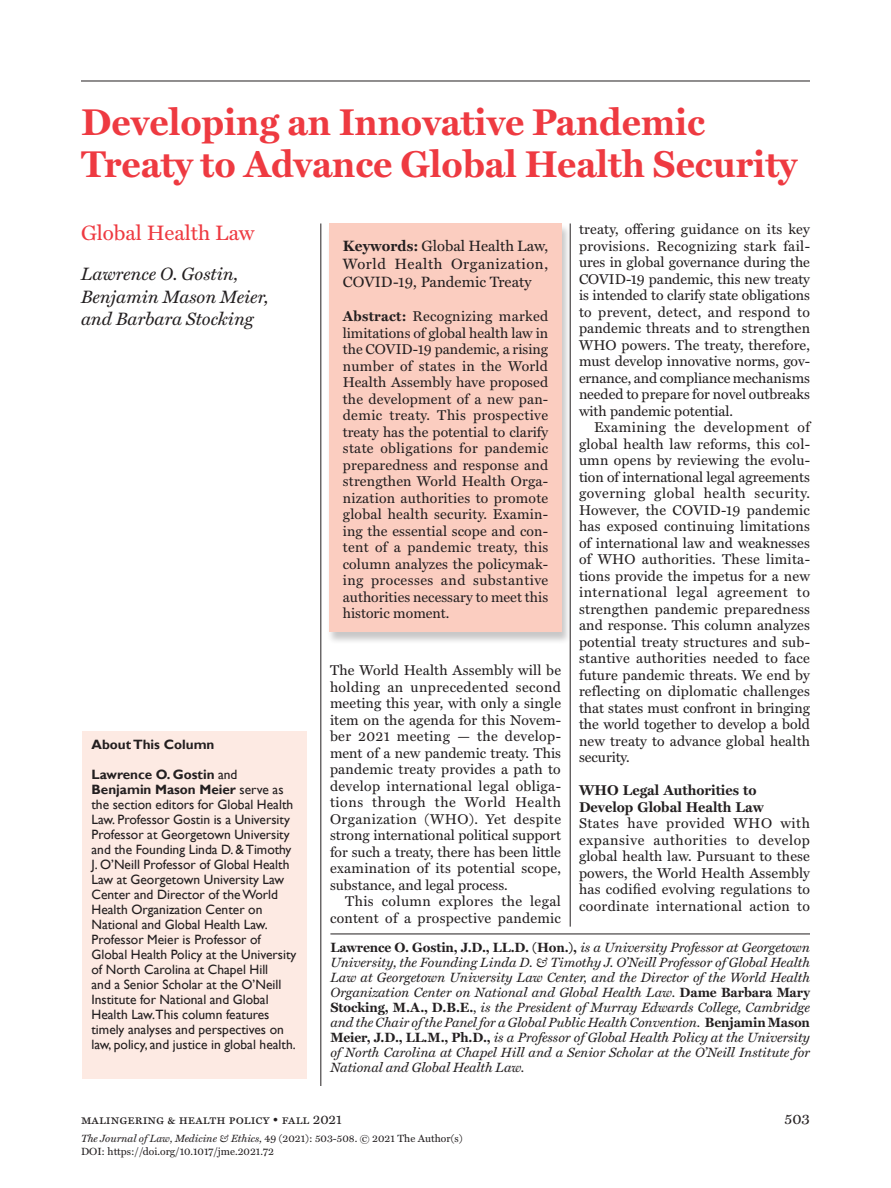
<style>
.page{position:relative;width:891px;height:1188px;background:#fff}
.page>*{position:absolute;margin:0;border:0;box-sizing:border-box;transform-origin:0 0}
.t1{font:700 37.5px/42px "Miller Text";color:#ee3a41}
.COLUMN_story_title{font:21px "Miller Text";color:#ee3a41}
.byline{font:italic 18px/22.5px "Miller Text";color:#231f20}
.body_text_no_indent{font:15px/18px "Miller Text";letter-spacing:.01em;color:#231f20;text-align:justify}
.body_text{font:15px "Miller Text";color:#231f20}
.COLUMN_body_no_inden{font:14.25px/16.5px "Miller Text";letter-spacing:.015em;color:#231f20;text-align:justify}
.COLUMN_body_text{font:14.25px/16.5px "Miller Text";letter-spacing:.01em;color:#231f20;text-align:justify}
.COLUMN_Subhead_A{font:700 14.25px/16.5px "Miller Text";color:#231f20}
.bio{font:italic 13.5px/15px "Miller Text";letter-spacing:-.005em;color:#231f20;text-align:justify}
.table_body{font:13.5px/15px "Gill Sans";color:#231f20}
.body_text-2{font:13.5px "Miller Text Roman SC";color:#231f20}
.t2{font:700 13.5px "Gill Sans";color:#231f20}
.COLUMN_story_title-2{font:10.5px "Miller Text";color:#231f20}
.s1{font-weight:700}
.s2{font-weight:700;font-style:normal}
.s3{font-style:normal}
.s4{font-style:italic}
</style>
<div class="page">
<hr style="left:321px;top:224px;width:1px;height:862px;background:#231f20">
<hr style="left:81px;top:81px;width:729px;height:1px;background:#231f20">
<hr style="left:570px;top:224px;width:1px;height:703px;background:#231f20">
<hr style="left:330px;top:934px;width:480px;height:1px;background:#231f20">
<div style="left:82px;top:731px;width:225px;height:347px;background:#fdeae3"></div>
<div style="left:327px;top:224px;width:245px;height:421px;background:#231f20;opacity:.25"></div>
<div style="left:329px;top:224px;width:233px;height:408px;background:#fbcdc0"></div>
<p class="t1" style="left:81px;top:101px;width:718px">Developing an Innovative Pandemic<br>Treaty to Advance Global Health Security</p>
<p class="COLUMN_story_title" style="left:81px;top:220px;width:175px">Global Health Law</p>
<p class="byline" style="left:81px;top:263px;width:189px">Lawrence O. Gostin,<br>Benjamin Mason Meier, and Barbara Stocking</p>
<p class="COLUMN_body_text" style="left:579px;top:221px;width:233px">treaty, offering guidance on its key provisions. Recognizing stark fail&shy;ures in global governance during the COVID-19 pandemic, this new treaty is intended to clarify state obligations to prevent, detect, and respond to pandemic threats and to strengthen WHO powers. The treaty, therefore, must develop innovative norms, gov&shy;ernance, and compliance mechanisms needed to prepare for novel outbreaks with pandemic potential.</p>
<p class="COLUMN_body_text" style="left:579px;top:419px;width:233px;text-indent:15px">Examining the development of global health law reforms, this col&shy;umn opens by reviewing the evolu&shy;tion of international legal agreements governing global health security.<br>However, the COVID-19 pandemic has exposed continuing limitations of international law and weaknesses of WHO authorities. These limita&shy;tions provide the impetus for a new international legal agreement to strengthen pandemic preparedness and response. This column analyzes potential treaty structures and sub&shy;stantive authorities needed to face future pandemic threats. We end by reflecting on diplomatic challenges that states must confront in bringing the world together to develop a bold new treaty to advance global health security.</p>
<p class="COLUMN_Subhead_A" style="left:579px;top:782px;width:186px">WHO Legal Authorities to<br>Develop Global Health Law</p>
<p class="COLUMN_body_no_inden" style="left:579px;top:815px;width:233px">States have provided WHO with expansive authorities to develop global health law. Pursuant to these powers, the World Health Assembly has codified evolving regulations to coordinate international action to</p>
<p class="body_text_no_indent" style="left:343px;top:236px;width:207px"><span class="s1">Keywords:</span> Global Health Law, World Health Organization, COVID-19, Pandemic Treaty</p>
<p class="COLUMN_body_no_inden" style="left:343px;top:308px;width:207px"><span class="s1">Abstract:</span> Recognizing marked limitations of global health law in the COVID-19 pandemic, a rising number of states in the World Health Assembly have proposed the development of a new pan&shy;demic treaty. This prospective treaty has the potential to clarify state obligations for pandemic preparedness and response and strengthen World Health Orga&shy;nization authorities to promote global health security. Examin&shy;ing the essential scope and con&shy;tent of a pandemic treaty, this column analyzes the policymak&shy;ing processes and substantive authorities necessary to meet this historic moment.</p>
<p class="COLUMN_body_no_inden" style="left:330px;top:662px;width:233px">The World Health Assembly will be holding an unprecedented second meeting this year, with only a single item on the agenda for this Novem&shy;ber 2021 meeting — the develop&shy;ment of a new pandemic treaty. This pandemic treaty provides a path to develop international legal obliga&shy;tions through the World Health Organization (WHO). Yet despite strong international political support for such a treaty, there has been little examination of its potential scope, substance, and legal process.</p>
<p class="COLUMN_body_text" style="left:330px;top:893px;width:233px;text-align:right">This column explores the legal content of a prospective pandemic</p>
<p class="t2" style="left:91px;top:736px;width:125px">About This Column</p>
<p class="table_body" style="left:91px;top:767px;width:206px"><span class="s1">Lawrence O. Gostin</span> and <span class="s1">Benjamin Mason Meier</span> serve as the section editors for Global Health Law. Professor Gostin is a University Professor at Georgetown University and the Founding Linda D. &amp; Timothy J. O’Neill Professor of Global Health Law at Georgetown University Law Center and Director of the World Health Organization Center on National and Global Health Law.<br>Professor Meier is Professor of Global Health Policy at the University of North Carolina at Chapel Hill<br>and a Senior Scholar at the O’Neill Institute for National and Global Health Law.This column features timely analyses and perspectives on law, policy, and justice in global health.</p>
<p class="bio" style="left:330px;top:940px;width:481px"><span class="s2">Lawrence O. Gostin, J.D., LL.D. (Hon.),</span> is a University Professor at Georgetown University, the Founding Linda D. &amp; Timothy J. O’Neill Professor of Global Health Law at Georgetown University Law Center, and the Director of the World Health Organization Center on National and Global Health Law. <span class="s2">Dame Barbara Mary Stocking, M.A., D.B.E.</span><span class="s3">,</span> is the President of Murray Edwards College, Cambridge and the Chair of the Panel for a Global Public Health Convention. <span class="s2">Benjamin Mason Meier, J.D., LL.M., Ph.D.,</span> is a Professor of Global Health Policy at the University of North Carolina at Chapel Hill and a Senior Scholar at the O’Neill Institute for National and Global Health Law.</p>
<p class="body_text-2" style="left:81px;top:1111px;width:262px">malingering &amp; health policy • fall 2021</p>
<p class="body_text" style="left:785px;top:1109px;width:27px">503</p>
<p class="COLUMN_story_title-2" style="left:81px;top:1132px;width:383px"><span class="s4">The Journal of Law, Medicine &amp; Ethics,</span> 49 (2021): 503-508. © 2021 The Author(s)</p>
<p class="COLUMN_story_title-2" style="left:81px;top:1146px;width:194px">DOI: https://doi.org/10.1017/jme.2021.72</p>
</div>
